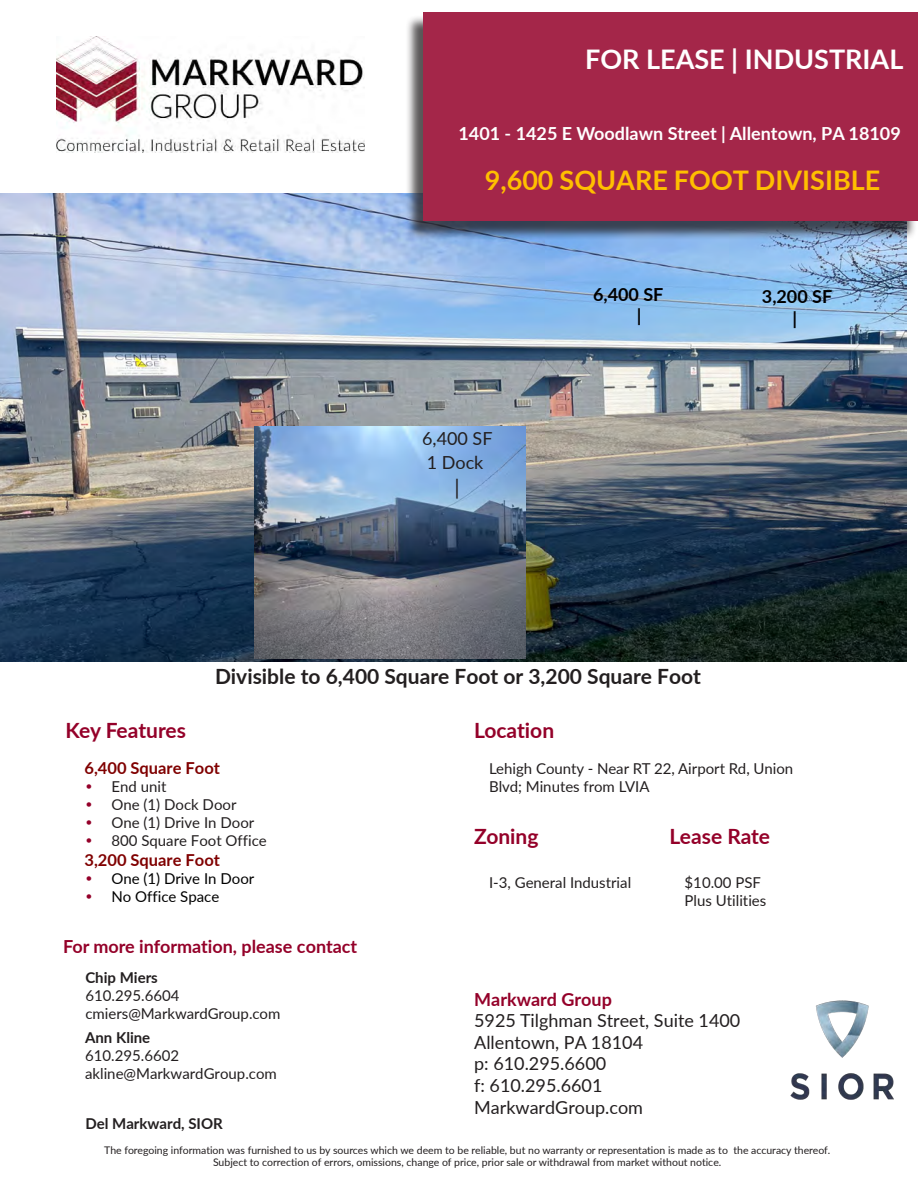
<style>
.page{position:relative;width:918px;height:1188px;background:#fff}
.page>*{position:absolute;margin:0;border:0;box-sizing:border-box;transform-origin:0 0}
.t1{font:700 27px "Lato";color:#ffbf00}
.t2{font:700 27px "Lato";color:#fff}
.t3{font:700 21px "Lato";color:#231f20}
.t4{font:700 21px "Lato";color:#940029}
.t5{font:21px "Lato";color:#231f20}
.t6{font:18px/21.6px "Lato";color:#231f20}
.t7{font:700 18px "Lato";color:#fff}
.t8{font:700 18px "Lato";color:#940029}
.t9{font:700 18px/21.6px "Lato";color:#000}
.t10{font:18px/24px "Lato";color:#231f20}
.t11{font:700 16.5px "Lato";color:#800000}
.t12{font:15px/18px "Lato";color:#231f20}
.t13{font:15px "Lato";color:#000}
.t14{font:700 15px "Lato";color:#231f20}
.t15{font:10.5px "Lato";color:#231f20}
.s1{font-family:"Century Gothic";color:#940029}
.s2{font-weight:700}
.s3{font-style:inherit}
.s4{font-weight:700;color:#940029}
</style>
<div class="page">
<img style="left:0;top:193px;width:906px;height:469px">
<img style="left:790px;top:1000px;width:104px;height:100px">
<img style="left:56px;top:37px;width:308px;height:115px">
<div style="left:405px;top:15px;width:512px;height:226px;background:#231f20;opacity:.75"></div>
<div style="left:423px;top:12px;width:495px;height:209px;background:#a42649"></div>
<img style="left:254px;top:426px;width:271px;height:233px">
<p class="t2" style="left:585px;top:40px;width:320px">FOR LEASE | INDUSTRIAL</p>
<p class="t7" style="left:459px;top:120px;width:444px">1401 - 1425 E Woodlawn Street | Allentown, PA 18109</p>
<p class="t1" style="left:485px;top:160px;width:397px">9,600 SQUARE FOOT DIVISIBLE</p>
<p class="t10" style="left:422px;top:426px;width:72px">6,400 SF<br>1 Dock</p>
<h2 class="t5" style="left:454px;top:472px;width:7px">|</h2>
<p class="t9" style="left:637px;top:283px;width:28px;text-indent:-44px">6,400 SF |</p>
<p class="t9" style="left:762px;top:285px;width:72px;text-align:center">3,200 SF |</p>
<p class="t3" style="left:215px;top:661px;width:488px">Divisible to 6,400 Square Foot or 3,200 Square Foot</p>
<p class="t4" style="left:66px;top:715px;width:122px">Key Features</p>
<p class="t11" style="left:84px;top:756px;width:137px">6,400 Square Foot</p>
<p class="t12" style="left:84px;top:777px;width:83px"><span class="s1">•</span> End unit</p>
<p class="t12" style="left:84px;top:795px;width:154px"><span class="s1">•</span> One (1) Dock Door</p>
<p class="t12" style="left:84px;top:813px;width:171px"><span class="s1">•</span> One (1) Drive In Door</p>
<p class="t12" style="left:84px;top:831px;width:184px"><span class="s1">•</span> 800 Square Foot Office</p>
<p class="t11" style="left:84px;top:848px;width:137px">3,200 Square Foot</p>
<p class="t13" style="left:84px;top:868px;width:171px"><span class="s1">•</span> One (1) Drive In Door</p>
<p class="t13" style="left:84px;top:886px;width:136px"><span class="s1">•</span> No Office Space</p>
<p class="t8" style="left:63px;top:934px;width:296px">For more information, please contact</p>
<p class="t12" style="left:85px;top:968px;width:197px"><span class="s2">Chip Miers<br></span>610.295.6<span class="s3">6</span>04 cmiers@MarkwardGroup.com</p>
<p class="t12" style="left:85px;top:1028px;width:193px"><span class="s2">Ann Kline<br></span>610.295.6602 akline@MarkwardGroup.com</p>
<p class="t14" style="left:85px;top:1113px;width:139px">Del Markward, SIOR</p>
<p class="t4" style="left:474px;top:715px;width:82px">Location</p>
<p class="t12" style="left:489px;top:759px;width:306px">Lehigh County - Near RT 22, Airport Rd, Union</p>
<p class="t12" style="left:489px;top:777px;width:162px">Blvd; Minutes from LVIA</p>
<p class="t4" style="left:474px;top:821px;width:66px">Zoning</p>
<p class="t12" style="left:489px;top:872px;width:144px">I-3, General Industrial</p>
<p class="t4" style="left:670px;top:821px;width:102px">Lease Rate</p>
<p class="t12" style="left:685px;top:873px;width:83px">$10.00 PSF<br>Plus Utilities</p>
<p class="t6" style="left:474px;top:987px;width:268px"><span class="s4">Markward Group<br></span>5925 Tilghman Street, Suite 1400<br>Allentown, PA 18104<br>p: 610.295.6600<br>f: 610.295.6601<br>MarkwardGroup.com</p>
<p class="t15" style="left:104px;top:1142px;width:727px">The foregoing information was furnished to us by sources which we deem to be reliable, but no warranty or representation is made as to the accuracy thereof.</p>
<p class="t15" style="left:213px;top:1155px;width:510px">Subject to correction of errors, omissions, change of price, prior sale or withdrawal from market without notice.</p>
</div>
